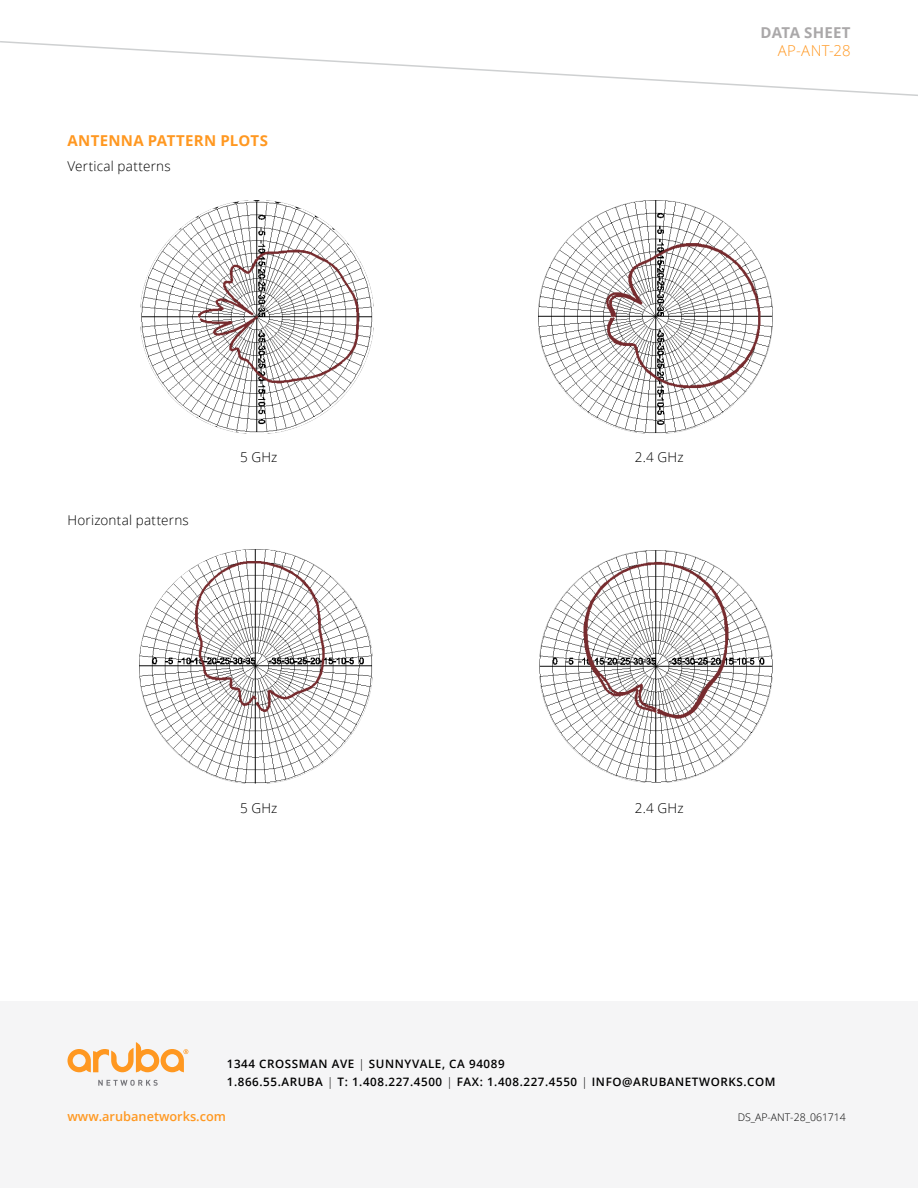
<style>
.page{position:relative;width:918px;height:1188px;background:#fff}
.page>*{position:absolute;margin:0;border:0;box-sizing:border-box;transform-origin:0 0}
.t1{font:700 15px "Open Sans";letter-spacing:.02em;color:#ff9821}
.t2{font:700 15px "Open Sans";letter-spacing:.01em;color:#aaa8a9}
.t3{font:300 15px "Open Sans";letter-spacing:.025em;color:#ff9821}
.t4{font:300 13.5px "Open Sans";letter-spacing:.015em;color:#000}
.t5{font:600 12.75px "Open Sans";color:#ff9821}
.t6{font:600 11.7px/18px "Open Sans";letter-spacing:.05em;color:#000}
.t7{font:300 10.5px "Open Sans";color:#000}
.s1{font-weight:300}
</style>
<div class="page">
<svg style="left:0;top:41px;width:918px;height:55px"></svg>
<div style="left:0;top:1002px;width:918px;height:186px;background:#f5f5f6"></div>
<svg style="left:98px;top:1080px;width:60px;height:6px"></svg>
<svg style="left:67px;top:1042px;width:121px;height:30px"></svg>
<img style="left:140px;top:200px;width:234px;height:234px">
<img style="left:139px;top:550px;width:234px;height:233px">
<img style="left:539px;top:200px;width:234px;height:234px">
<img style="left:540px;top:550px;width:232px;height:233px">
<p class="t1" style="left:68px;top:130px;width:202px">ANTENNA PATTERN PLOTS</p>
<p class="t4" style="left:68px;top:157px;width:105px">Vertical patterns</p>
<p class="t4" style="left:68px;top:511px;width:123px">Horizontal patterns</p>
<p class="t4" style="left:240px;top:448px;width:39px">5 GHz</p>
<p class="t4" style="left:240px;top:799px;width:39px">5 GHz</p>
<p class="t2" style="left:761px;top:22px;width:92px">DATA SHEET</p>
<p class="t3" style="left:778px;top:41px;width:74px">AP-ANT-28</p>
<p class="t4" style="left:635px;top:448px;width:50px">2.4 GHz</p>
<p class="t4" style="left:635px;top:799px;width:50px">2.4 GHz</p>
<p class="t6" style="left:227px;top:1054px;width:279px">1344 CROSSMAN AVE <span class="s1">|</span> SUNNYVALE, CA 94089<br>1.866.55.ARU</p>
<p class="t6" style="left:307px;top:1072px;width:470px">BA <span class="s1">|</span> T: 1.408.227.4500 <span class="s1">|</span> FAX: 1.408.227.4550 <span class="s1">|</span> INFO@ARUBANETWORKS.COM</p>
<p class="t5" style="left:68px;top:1107px;width:160px">WWW.ARUBANETWORKS.COM</p>
<p class="t7" style="left:738px;top:1110px;width:110px">DS_AP-ANT-28_061714</p>
</div>
